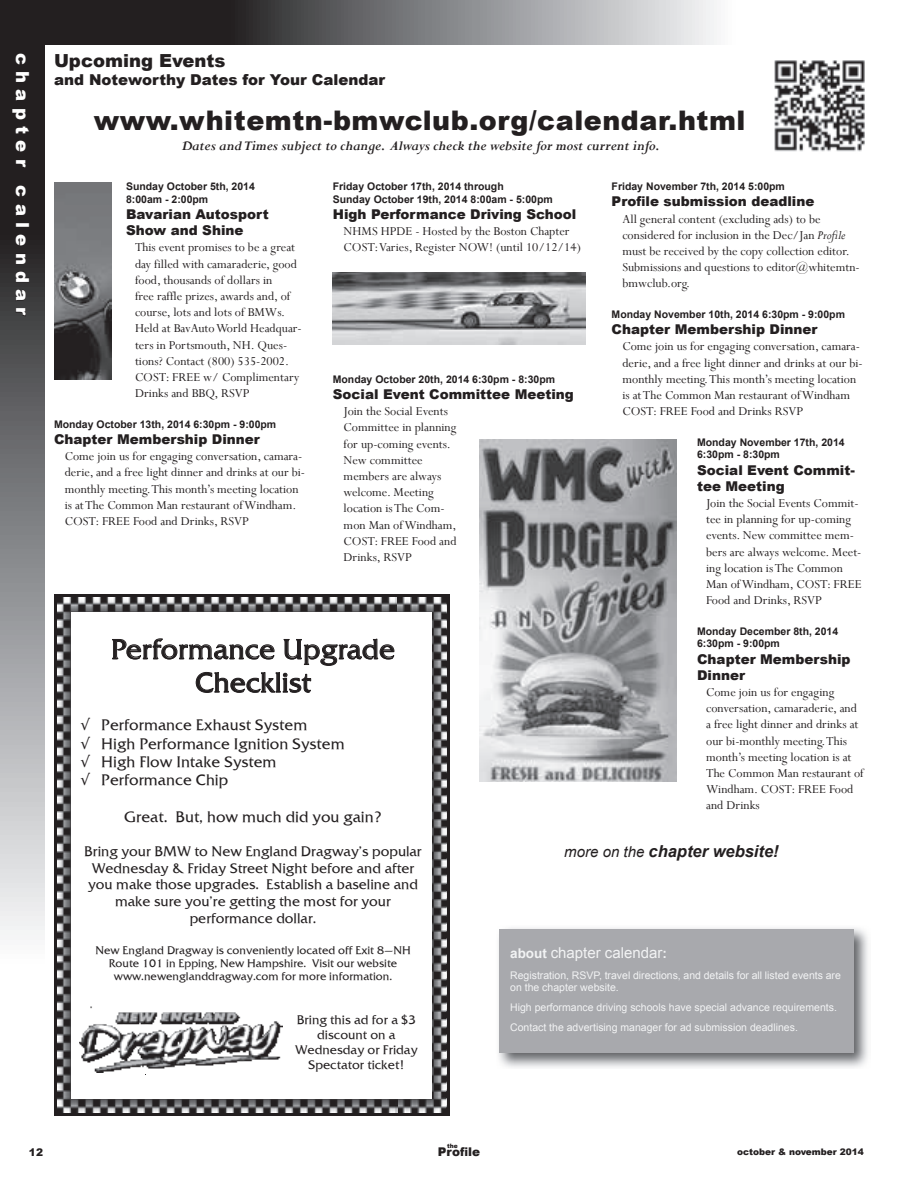
<style>
.page{position:relative;width:918px;height:1188px;background:#fff}
.page>*{position:absolute;margin:0;border:0;box-sizing:border-box;transform-origin:0 0}
.t1{font:27.45px/33.5px "Friz Quadrata TT";color:#231f20;text-align:center}
.t2{font:900 27px "Arial";letter-spacing:.02em;color:#231f20}
.t3{font:900 18px "Arial";letter-spacing:.35em;color:#fff}
.t4{font:900 18px "Arial";color:#231f20}
.t5{font:italic 700 16.5px "Arial";color:#231f20}
.t6{font:15.15px/18.5px "Friz Quadrata TT";color:#231f20}
.t7{font:italic 700 15px "Perpetua";color:#231f20}
.t8{font:900 15px "Arial";color:#231f20}
.t9{font:15px "Arial";color:#f2f3f4}
.t10{font:13.8px/16.6px "Friz Quadrata TT";color:#231f20;text-align:center}
.t11{font:13.5px/16.2px "Perpetua";color:#231f20}
.t12{font:900 13.5px/16.2px "Arial";color:#231f20}
.t13{font:12.45px/15px "Friz Quadrata TT";color:#231f20;text-align:center}
.t14{font:900 12px "Arial";color:#231f20}
.t15{font:10.95px/13.4px "Friz Quadrata TT";color:#231f20;text-align:center}
.t16{font:700 10.5px/12.6px "Arial";color:#231f20}
.t17{font:10.5px/12.6px "Arial";color:#f2f3f4}
.t18{font:900 10.5px "Arial";color:#231f20}
.t19{font:900 9px "Arial";color:#231f20}
.t20{font:900 6px "Arial";color:#231f20}
.s1{font-style:italic}
.s2{font-weight:400;font-size:15px}
.s3{font-weight:700;font-size:13.5px}
</style>
<div class="page">
<svg style="left:0;top:45px;width:45px;height:890px;background:#7c7c7e"></svg>
<svg style="left:0;top:0;width:717px;height:45px;background:#6c6b6d"></svg>
<svg style="left:54px;top:594px;width:396px;height:522px;background:#312e2f"></svg>
<img style="left:57px;top:598px;width:389px;height:515px">
<div style="left:71px;top:612px;width:361px;height:487px;background:#fff"></div>
<svg style="left:79px;top:638px;width:316px;height:437px"></svg>
<img style="left:498px;top:928px;width:370px;height:140px">
<div style="left:500px;top:929px;width:354px;height:123px;background:#a8a9ad"></div>
<svg style="left:15px;top:53px;width:11px;height:12px"></svg>
<svg style="left:15px;top:71px;width:15px;height:12px"></svg>
<svg style="left:15px;top:89px;width:11px;height:13px"></svg>
<svg style="left:12px;top:108px;width:14px;height:12px"></svg>
<svg style="left:15px;top:126px;width:15px;height:8px"></svg>
<svg style="left:15px;top:140px;width:11px;height:13px"></svg>
<svg style="left:15px;top:159px;width:11px;height:9px"></svg>
<svg style="left:15px;top:185px;width:11px;height:31px"></svg>
<div style="left:16px;top:223px;width:13px;height:4px;border:1px solid #231f20"></div>
<svg style="left:15px;top:234px;width:11px;height:13px"></svg>
<svg style="left:15px;top:253px;width:11px;height:11px"></svg>
<svg style="left:15px;top:271px;width:15px;height:12px"></svg>
<svg style="left:15px;top:289px;width:11px;height:13px"></svg>
<svg style="left:15px;top:308px;width:11px;height:9px"></svg>
<img style="left:774px;top:60px;width:91px;height:92px">
<img style="left:333px;top:272px;width:252px;height:72px">
<img style="left:479px;top:440px;width:198px;height:341px">
<img style="left:54px;top:183px;width:57px;height:197px">
<h3 class="t3" style="left:36px;top:53px;width:264px;rotate:90deg">chapter calendar</h3>
<h3 class="t4" style="left:54px;top:47px;width:173px">Upcoming Events</h3>
<p class="t8" style="left:54px;top:69px;width:333px">and Noteworthy Dates for Your Calendar</p>
<h2 class="t2" style="left:94px;top:100px;width:653px">www.whitemtn-bmwclub.org/calendar.html</h2>
<p class="t7" style="left:182px;top:136px;width:480px">Dates and Times subject to change. Always check the website for most current info.</p>
<p class="t16" style="left:126px;top:181px;width:130px">Sunday October 5th, 2014<br>8:00am - 2:00pm</p>
<p class="t12" style="left:126px;top:206px;width:144px">Bavarian Autosport<br>Show and Shine</p>
<p class="t11" style="left:135px;top:239px;width:168px">This event promises to be a great day filled with camaraderie, good food, thousands of dollars in<br>free raffle prizes, awards and, of course, lots and lots of BMWs.<br>Held at BavAuto World Headquar&shy;ters in Portsmouth, NH. Ques&shy;tions? Contact (800) 535-2002.<br>COST: FREE w/ Complimentary<br>Drinks and BBQ, RSVP</p>
<p class="t16" style="left:54px;top:418px;width:224px">Monday October 13th, 2014 6:30pm - 9:00pm</p>
<p class="t12" style="left:54px;top:431px;width:207px">Chapter Membership Dinner</p>
<p class="t11" style="left:65px;top:448px;width:242px">Come join us for engaging conversation, camara&shy;derie, and a free light dinner and drinks at our bi&shy;monthly meeting. This month’s meeting location is at The Common Man restaurant of Windham.<br>COST: FREE Food and Drinks, RSVP</p>
<p class="t16" style="left:333px;top:181px;width:221px">Friday October 17th, 2014 through<br>Sunday October 19th, 2014 8:00am - 5:00pm</p>
<p class="t12" style="left:333px;top:206px;width:245px">High Performance Driving School</p>
<p class="t11" style="left:344px;top:223px;width:239px">NHMS HPDE - Hosted by the Boston Chapter<br>COST: Varies, Register NOW! (until 10/12/14)</p>
<p class="t16" style="left:612px;top:181px;width:175px">Friday November 7th, 2014 5:00pm</p>
<p class="t12" style="left:612px;top:193px;width:204px">Profile submission deadline</p>
<p class="t11" style="left:622px;top:210px;width:239px">All general content (excluding ads) to be considered for inclusion in the Dec/Jan <span class="s1">Profile </span>must be received by the copy collection editor.<br>Submissions and questions to editor@whitemtn&shy;bmwclub.org.</p>
<p class="t16" style="left:612px;top:308px;width:235px">Monday November 10th, 2014 6:30pm - 9:00pm</p>
<p class="t12" style="left:612px;top:321px;width:207px">Chapter Membership Dinner</p>
<p class="t11" style="left:622px;top:338px;width:242px">Come join us for engaging conversation, camara&shy;derie, and a free light dinner and drinks at our bi&shy;monthly meeting. This month’s meeting location is at The Common Man restaurant of Windham COST: FREE Food and Drinks RSVP</p>
<p class="t16" style="left:697px;top:436px;width:149px">Monday November 17th, 2014<br>6:30pm - 8:30pm</p>
<p class="t12" style="left:697px;top:461px;width:159px">Social Event Commit&shy;tee Meeting</p>
<p class="t11" style="left:706px;top:495px;width:157px">Join the Social Events Commit&shy;tee in planning for up-coming events. New committee mem&shy;bers are always welcome. Meet&shy;ing location is The Common<br>Man of Windham, COST: FREE<br>Food and Drinks, RSVP</p>
<p class="t16" style="left:697px;top:625px;width:143px">Monday December 8th, 2014<br>6:30pm - 9:00pm</p>
<p class="t12" style="left:697px;top:650px;width:155px">Chapter Membership<br>Dinner</p>
<p class="t11" style="left:706px;top:684px;width:159px">Come join us for engaging conversation, camaraderie, and a free light dinner and drinks at our bi-monthly meeting. This month’s meeting location is at<br>The Common Man restaurant of<br>Windham. COST: FREE Food and Drinks</p>
<p class="t5" style="left:564px;top:840px;width:216px"><span class="s2">more on the</span> chapter website!</p>
<p class="t16" style="left:333px;top:373px;width:224px">Monday October 20th, 2014 6:30pm - 8:30pm</p>
<p class="t12" style="left:333px;top:386px;width:243px">Social Event Committee Meeting</p>
<p class="t11" style="left:344px;top:403px;width:114px">Join the Social Events<br>Committee in planning for up-coming events.<br>New committee members are always welcome. Meeting location is The Com&shy;mon Man of Windham,<br>COST: FREE Food and<br>Drinks, RSVP</p>
<h1 class="t1" style="left:111px;top:632px;width:286px">Performance Upgrade<br>Checklist</h1>
<p class="t6" style="left:81px;top:716px;width:265px">√ Performance Exhaust System<br>√ High Performance Ignition System √ High Flow Intake System<br>√ Performance Chip</p>
<p class="t6" style="left:124px;top:808px;width:259px">Great. But, how much did you gain?</p>
<p class="t10" style="left:84px;top:843px;width:339px">Bring your BMW to New England Dragway’s popular Wednesday &amp; Friday Street Night before and after you make those upgrades. Establish a baseline and make sure you’re getting the most for your performance dollar.</p>
<p class="t15" style="left:96px;top:943px;width:317px">New England Dragway is conveniently located off Exit 8—NH<br>Route 101 in Epping, New Hampshire. Visit our website www.newenglanddragway.com for more information.</p>
<p class="t13" style="left:295px;top:1012px;width:124px">Bring this ad for a $3 discount on a<br>Wednesday or Friday<br>Spectator ticket!</p>
<p class="t9" style="left:510px;top:943px;width:158px"><span class="s3">about</span> chapter calendar<span class="s3">:</span></p>
<p class="t17" style="left:510px;top:969px;width:332px">Registration, RSVP, travel directions, and details for all listed events are on the chapter website.</p>
<p class="t17" style="left:510px;top:998px;width:328px;line-height:20.1px">High performance driving schools have special advance requirements.<br>Contact the advertising manager for ad submission deadlines.</p>
<p class="t20" style="left:447px;top:1142px;width:12px">the</p>
<p class="t18" style="left:29px;top:1144px;width:16px">12</p>
<p class="t14" style="left:438px;top:1143px;width:44px">Profile</p>
<p class="t19" style="left:737px;top:1145px;width:128px">october &amp; november 2014</p>
</div>
